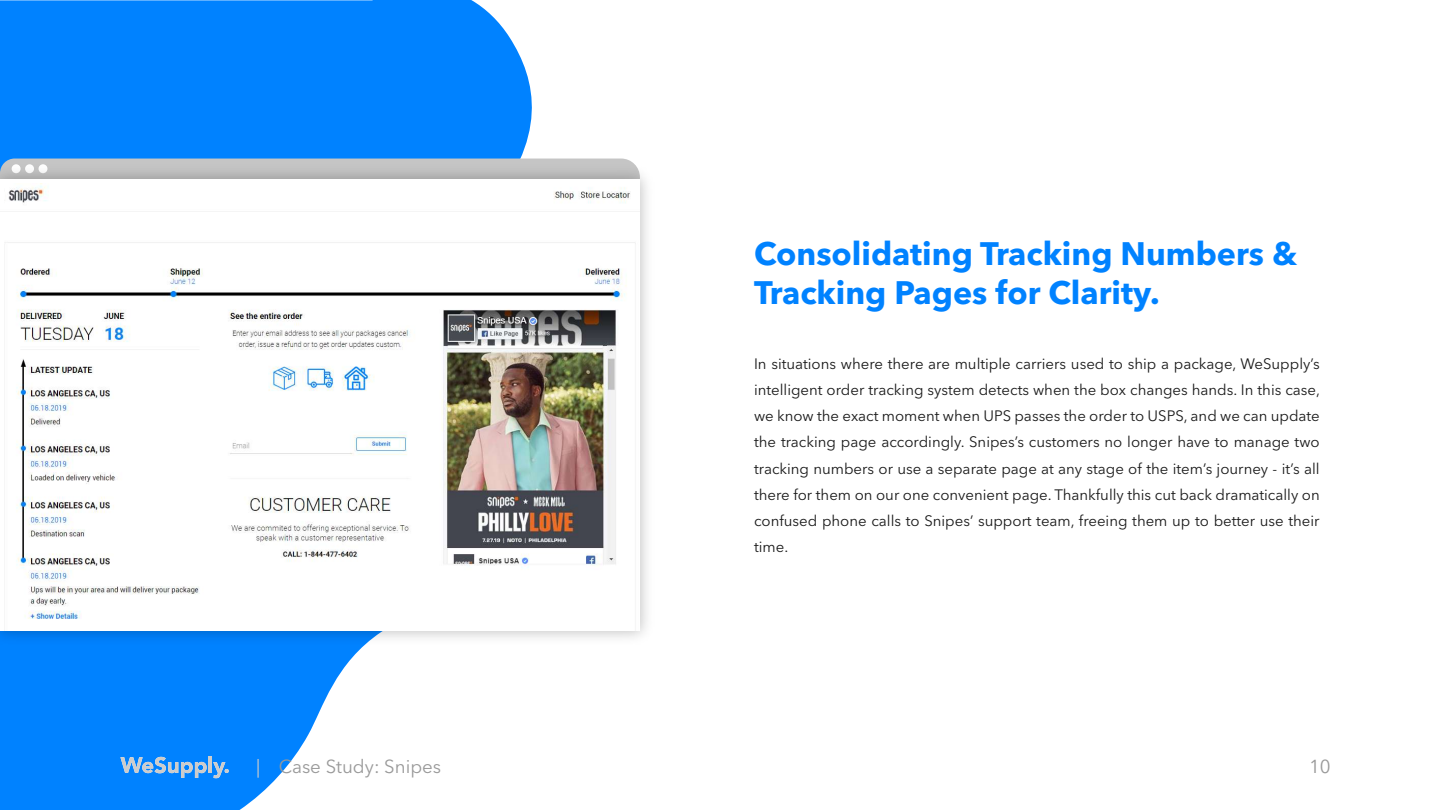
<style>
.page{position:relative;width:1440px;height:810px;background:#fff}
.page>*{position:absolute;margin:0;border:0;box-sizing:border-box;transform-origin:0 0}
.t1{font:700 32.25px/38.7px "Avenir Next LT Pro";color:#0082ff}
.t2{font:18.67px "Avenir Next LT Pro";color:#999}
.t3{font:15px/26.2px "Avenir Next LT Pro";color:#1a1a1a;text-align:justify}
.s1{color:#ccc}
</style>
<div class="page">
<svg style="left:0;top:0;width:550px;height:810px;fill:#0082ff"></svg>
<svg style="left:120px;top:757px;width:87px;height:21px"></svg>
<hr style="left:209px;top:756px;width:3px;height:17px;background:#ccc">
<svg style="left:213px;top:762px;width:16px;height:16px"></svg>
<img style="left:0;top:159px;width:647px;height:492px">
<img style="left:0;top:179px;width:640px;height:452px">
<div style="left:37px;top:184px;width:91px;height:23px;background:#fff"></div>
<img style="left:5px;top:184px;width:42px;height:23px">
<p class="t2" style="left:256px;top:756px;width:187px"><span class="s1">|</span> Case Study: Snipes</p>
<h1 class="t1" style="left:754px;top:234px;width:545px">Consolidating Tracking Numbers &amp;<br>Tracking Pages for Clarity.</h1>
<p class="t3" style="left:754px;top:350px;width:568px">In situations where there are multiple carriers used to ship a package, WeSupply’s intelligent order tracking system detects when the box changes hands. In this case, we know the exact moment when UPS passes the order to USPS, and we can update the tracking page accordingly. Snipes’s customers no longer have to manage two tracking numbers or use a separate page at any stage of the item’s journey - it’s all there for them on our one convenient page. Thankfully this cut back dramatically on confused phone calls to Snipes’ support team, freeing them up to better use their time.</p>
<p class="t2" style="left:1309px;top:756px;width:23px">10</p>
</div>
